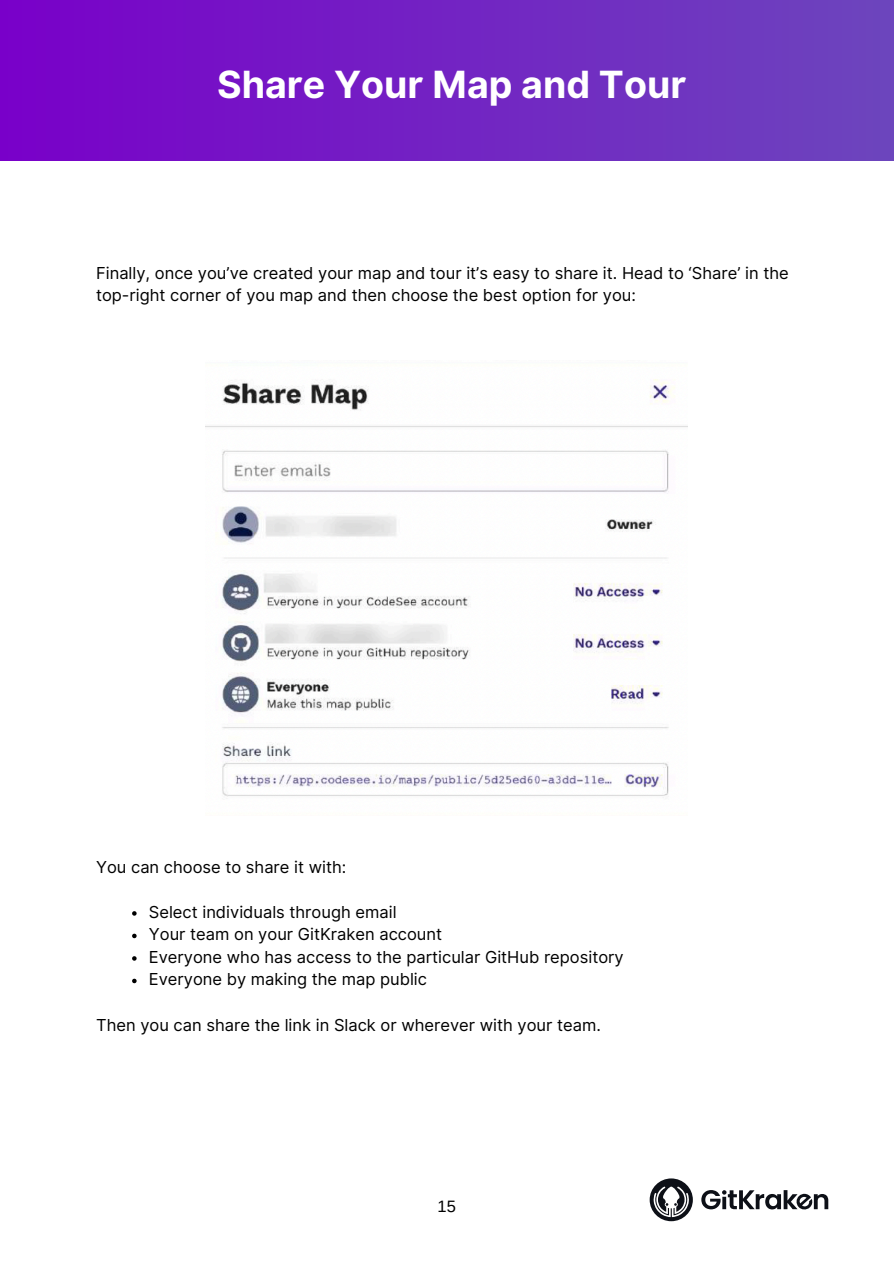
<style>
.page{position:relative;width:894px;height:1264px;background:#fff}
.page>*{position:absolute;margin:0;border:0;box-sizing:border-box;transform-origin:0 0}
.t1{font:700 37.5px "Inter";color:#fff}
.t2{font:16.5px/22.5px "Inter";color:#000}
.t3{font:16.5px "Arimo";color:#000}
</style>
<div class="page">
<div style="left:0;top:0;width:893px;height:160px;background:linear-gradient(to right,#7900c9,#6c46bd)"></div>
<svg style="left:649px;top:1178px;width:43px;height:43px"></svg>
<svg style="left:701px;top:1190px;width:127px;height:20px"></svg>
<img style="left:206px;top:379px;width:481px;height:418px">
<svg style="left:132px;top:911px;width:4px;height:4px"></svg>
<svg style="left:132px;top:933px;width:4px;height:5px"></svg>
<svg style="left:132px;top:956px;width:4px;height:4px"></svg>
<svg style="left:132px;top:978px;width:4px;height:5px"></svg>
<p class="t1" style="left:217px;top:62px;width:470px">Share Your Map and Tour</p>
<p class="t2" style="left:96px;top:261px;width:694px">Finally, once you’ve created your map and tour it’s easy to share it. Head to ‘Share’ in the top-right corner of you map and then choose the best option for you:</p>
<p class="t2" style="left:96px;top:855px;width:252px">You can choose to share it with:</p>
<p class="t2" style="left:149px;top:900px;width:249px">Select individuals through email</p>
<p class="t2" style="left:149px;top:923px;width:295px">Your team on your GitKraken account</p>
<p class="t2" style="left:149px;top:945px;width:476px">Everyone who has access to the particular GitHub repository</p>
<p class="t2" style="left:149px;top:968px;width:279px">Everyone by making the map public</p>
<p class="t2" style="left:96px;top:1013px;width:506px">Then you can share the link in Slack or wherever with your team.</p>
<p class="t3" style="left:437px;top:1196px;width:20px">15</p>
</div>
